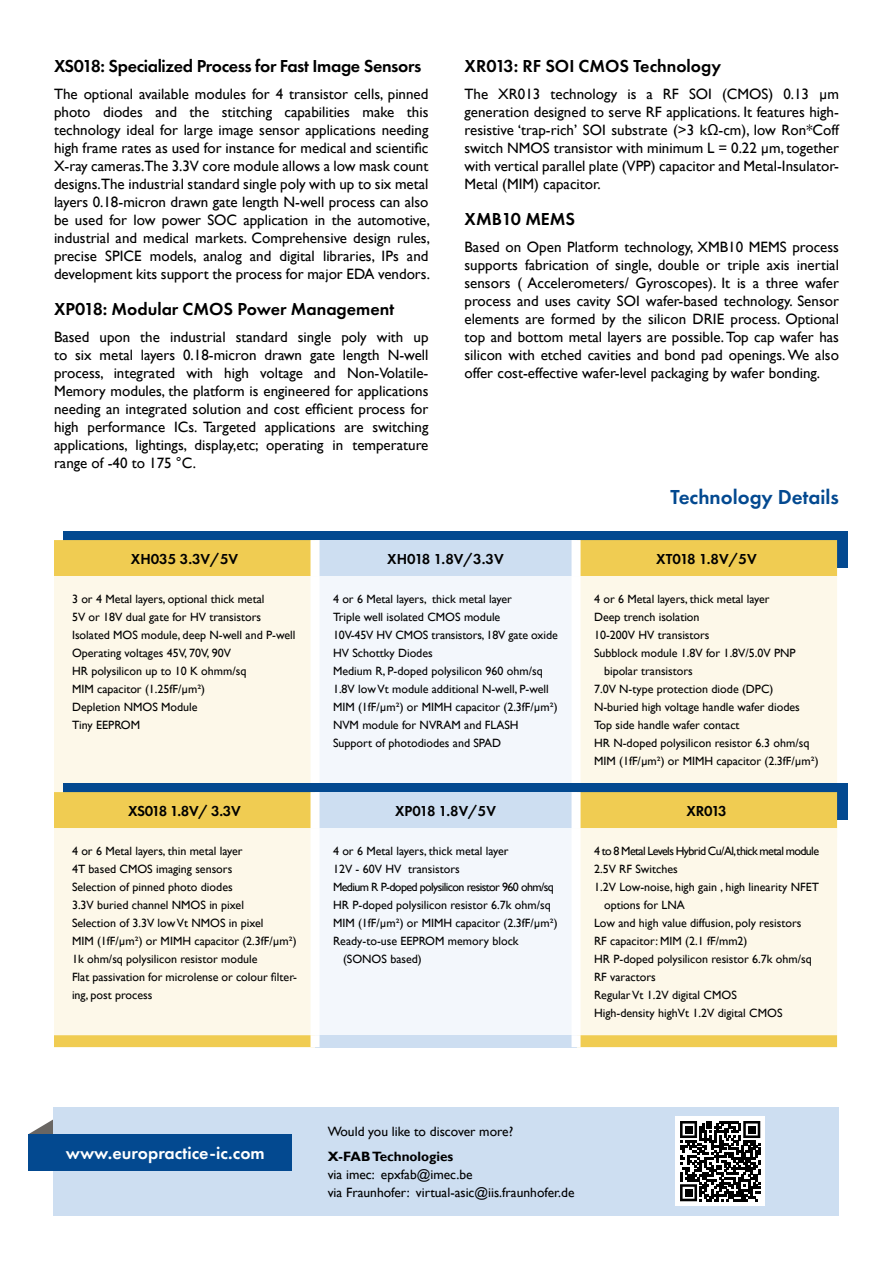
<style>
.page{position:relative;width:893px;height:1263px;background:#fff}
.page>*{position:absolute;margin:0;border:0;box-sizing:border-box;transform-origin:0 0}
.t1{font:600 21px "Futura PT";color:#034990}
.t2{font:600 18px "Futura PT";letter-spacing:-.01em;color:#000}
.t3{font:600 18px "Futura PT";color:#fff}
.t4{font:15px/18px "Gill Sans";color:#000;text-align:justify}
.t5{font:600 15px "Futura PT";color:#000}
.t6{font:600 15px "Futura PT";letter-spacing:-.035em;color:#000}
.t7{font:13.5px/18px "Gill Sans";color:#000}
.t8{font:700 13.5px "Gill Sans";color:#000}
.t9{font:12px/18px "Gill Sans";color:#000}
.t10{font:12px "Gill Sans";letter-spacing:-.05em;color:#000}
</style>
<div class="page">
<svg style="left:29px;top:1118px;width:25px;height:16px"></svg>
<div style="left:54px;top:1107px;width:785px;height:108px;background:#cddef1"></div>
<div style="left:28px;top:1134px;width:264px;height:36px;background:#034990"></div>
<div style="left:63px;top:531px;width:785px;height:36px;background:#034990"></div>
<div style="left:54px;top:540px;width:783px;height:36px;background:#f0cc52"></div>
<div style="left:315px;top:540px;width:261px;height:36px;background:#cddef1"></div>
<div style="left:54px;top:576px;width:783px;height:216px;background:#fdf8e9"></div>
<div style="left:315px;top:576px;width:261px;height:261px;background:#f3f7fc"></div>
<div style="left:310px;top:540px;width:10px;height:36px;background:#fff"></div>
<div style="left:572px;top:540px;width:8px;height:36px;background:#fff"></div>
<div style="left:310px;top:576px;width:10px;height:261px;background:#fff"></div>
<div style="left:572px;top:576px;width:8px;height:261px;background:#fff"></div>
<div style="left:63px;top:783px;width:785px;height:36px;background:#034990"></div>
<div style="left:54px;top:792px;width:783px;height:255px;background:#f0cc52"></div>
<div style="left:315px;top:792px;width:261px;height:36px;background:#cddef1"></div>
<div style="left:54px;top:828px;width:783px;height:207px;background:#fdf8e9"></div>
<div style="left:315px;top:828px;width:261px;height:207px;background:#f3f7fc"></div>
<div style="left:315px;top:1035px;width:261px;height:12px;background:#cddef1"></div>
<div style="left:310px;top:1035px;width:10px;height:12px;background:#fff"></div>
<div style="left:572px;top:1035px;width:8px;height:12px;background:#fff"></div>
<div style="left:310px;top:792px;width:10px;height:36px;background:#fff"></div>
<div style="left:572px;top:792px;width:8px;height:36px;background:#fff"></div>
<div style="left:310px;top:828px;width:10px;height:207px;background:#fff"></div>
<div style="left:572px;top:828px;width:8px;height:207px;background:#fff"></div>
<div style="left:675px;top:1116px;width:90px;height:90px;background:#fff"></div>
<svg style="left:680px;top:1121px;width:80px;height:80px"></svg>
<div style="left:685px;top:1126px;width:7px;height:7px;background:#000"></div>
<div style="left:748px;top:1126px;width:7px;height:7px;background:#000"></div>
<div style="left:685px;top:1189px;width:7px;height:7px;background:#000"></div>
<p class="t2" style="left:54px;top:55px;width:369px">XS018: Specialized Process for Fast Image Sensors</p>
<p class="t4" style="left:54px;top:85px;width:377px">The optional available modules for 4 transistor cells, pinned photo diodes and the stitching capabilities make this technology ideal for large image sensor applications needing high frame rates as used for instance for medical and scientific X-ray cameras.The 3.3V core module allows a low mask count designs.The industrial standard single poly with up to six metal layers 0.18-micron drawn gate length N-well process can also be used for low power SOC application in the automotive, industrial and medical markets. Comprehensive design rules, precise SPICE models, analog and digital libraries, IPs and development kits support the process for major EDA vendors.</p>
<p class="t2" style="left:54px;top:298px;width:342px">XP018: Modular CMOS Power Management</p>
<p class="t4" style="left:54px;top:328px;width:376px">Based upon the industrial standard single poly with up to six metal layers 0.18-micron drawn gate length N-well process, integrated with high voltage and Non-Volatile-Memory modules, the platform is engineered for applications needing an integrated solution and cost efficient process for high performance ICs. Targeted applications are switching applications, lightings, display,etc; operating in temperature range of -40 to 175 °C.</p>
<p class="t2" style="left:464px;top:55px;width:258px">XR013: RF SOI CMOS Technology</p>
<p class="t4" style="left:464px;top:85px;width:376px">The XR013 technology is a RF SOI (CMOS) 0.13 μ m generation designed to serve RF applications. It features high&shy;resistive ‘trap-rich’ SOI substrate (&gt;3 kΩ-cm), low Ron*Coff switch NMOS transistor with minimum L = 0.22 µ m, together with vertical parallel plate (VPP) capacitor and Metal-Insulator-Metal (MIM) capacitor.</p>
<p class="t2" style="left:464px;top:208px;width:112px">XMB10 MEMS</p>
<p class="t4" style="left:464px;top:238px;width:376px">Based on Open Platform technology, XMB10 MEMS process supports fabrication of single, double or triple axis inertial sensors ( Accelerometers/ Gyroscopes). It is a three wafer process and uses cavity SOI wafer-based technology. Sensor elements are formed by the silicon DRIE process. Optional top and bottom metal layers are possible. Top cap wafer has silicon with etched cavities and bond pad openings. We also offer cost-effective wafer-level packaging by wafer bonding.</p>
<h1 class="t1" style="left:671px;top:484px;width:170px">Technology Details</h1>
<p class="t5" style="left:131px;top:549px;width:109px">XH035 3.3V/5V</p>
<p class="t5" style="left:387px;top:549px;width:118px">XH018 1.8V/3.3V</p>
<p class="t5" style="left:656px;top:549px;width:102px">XT018 1.8V/5V</p>
<p class="t9" style="left:72px;top:590px;width:225px">3 or 4 Metal layers, optional thick metal<br>5V or 18V dual gate for HV transistors<br>Isolated MOS module, deep N-well and P-well<br>Operating voltages 45V, 70V, 90V<br>HR polysilicon up to 10 K ohmm/sq<br>MIM capacitor (1.25fF/µm²)<br>Depletion NMOS Module<br>Tiny EEPROM</p>
<p class="t9" style="left:333px;top:590px;width:226px">4 or 6 Metal layers, thick metal layer<br>Triple well isolated CMOS module<br>10V-45V HV CMOS transistors, 18V gate oxide HV Schottky Diodes<br>Medium R, P-doped polysilicon 960 ohm/sq 1.8V low Vt module additional N-well, P-well MIM (1fF/µm²) or MIMH capacitor (2.3fF/µm²)<br>NVM module for NVRAM and FLASH Support of photodiodes and SPAD</p>
<p class="t9" style="left:594px;top:590px;width:177px">4 or 6 Metal layers, thick metal layer</p>
<p class="t9" style="left:594px;top:608px;width:107px">Deep trench isolation</p>
<p class="t9" style="left:594px;top:626px;width:117px">10-200V HV transistors</p>
<p class="t9" style="left:594px;top:644px;width:203px">Subblock module 1.8V for 1.8V/5.0V PNP</p>
<p class="t9" style="left:604px;top:662px;width:90px">bipolar transistors</p>
<p class="t9" style="left:594px;top:680px;width:181px">7.0V N-type protection diode (DPC)</p>
<p class="t9" style="left:594px;top:698px;width:207px">N-buried high voltage handle wafer diodes</p>
<p class="t9" style="left:594px;top:716px;width:147px">Top side handle wafer contact</p>
<p class="t9" style="left:594px;top:734px;width:217px">HR N-doped polysilicon resistor 6.3 ohm/sq</p>
<p class="t9" style="left:594px;top:752px;width:226px">MIM (1fF/µm²) or MIMH capacitor (2.3fF/µm²)</p>
<p class="t6" style="left:128px;top:801px;width:114px">XS018 1.8V/ 3.3V</p>
<p class="t5" style="left:395px;top:801px;width:102px">XP018 1.8V/5V</p>
<p class="t5" style="left:686px;top:801px;width:42px">XR013</p>
<p class="t9" style="left:72px;top:842px;width:226px">4 or 6 Metal layers, thin metal layer<br>4T based CMOS imaging sensors<br>Selection of pinned photo diodes<br>3.3V buried channel NMOS in pixel<br>Selection of 3.3V low Vt NMOS in pixel<br>MIM (1fF/µm²) or MIMH capacitor (2.3fF/µm²)<br>1k ohm/sq polysilicon resistor module<br>Flat passivation for microlense or colour filter&shy;ing, post process</p>
<p class="t9" style="left:333px;top:842px;width:177px">4 or 6 Metal layers, thick metal layer</p>
<p class="t10" style="left:594px;top:844px;width:227px">4 to 8 Metal Levels Hybrid Cu/Al,thick metal module</p>
<p class="t9" style="left:594px;top:860px;width:85px">2.5V RF Switches</p>
<p class="t9" style="left:594px;top:878px;width:226px">1.2V Low-noise, high gain , high linearity NFET</p>
<p class="t9" style="left:604px;top:896px;width:82px">options for LNA</p>
<p class="t9" style="left:594px;top:914px;width:209px">Low and high value diffusion, poly resistors</p>
<p class="t9" style="left:594px;top:932px;width:155px">RF capacitor: MIM (2.1 fF/mm2)</p>
<p class="t9" style="left:594px;top:950px;width:219px">HR P-doped polysilicon resistor 6.7k ohm/sq</p>
<p class="t9" style="left:594px;top:968px;width:63px">RF varactors</p>
<p class="t9" style="left:594px;top:986px;width:144px">Regular Vt 1.2V digital CMOS</p>
<p class="t9" style="left:594px;top:1004px;width:190px">High-density highVt 1.2V digital CMOS</p>
<p class="t9" style="left:333px;top:860px;width:128px">12V - 60V HV transistors</p>
<p class="t10" style="left:333px;top:880px;width:222px">Medium R P-doped polysilicon resistor 960 ohm/sq</p>
<p class="t9" style="left:333px;top:896px;width:219px">HR P-doped polysilicon resistor 6.7k ohm/sq</p>
<p class="t9" style="left:333px;top:914px;width:226px">MIM (1fF/µm²) or MIMH capacitor (2.3fF/µm²)</p>
<p class="t9" style="left:333px;top:932px;width:187px">Ready-to-use EEPROM memory block</p>
<p class="t9" style="left:343px;top:950px;width:80px">(SONOS based)</p>
<p class="t7" style="left:328px;top:1123px;width:187px">Would you like to discover more?</p>
<p class="t3" style="left:66px;top:1142px;width:200px">www.europractice-ic.com</p>
<p class="t8" style="left:328px;top:1148px;width:127px">X-FAB Technologies</p>
<p class="t7" style="left:328px;top:1166px;width:248px">via imec: epxfab@imec.be<br>via Fraunhofer: virtual-asic@iis.fraunhofer.de</p>
</div>
